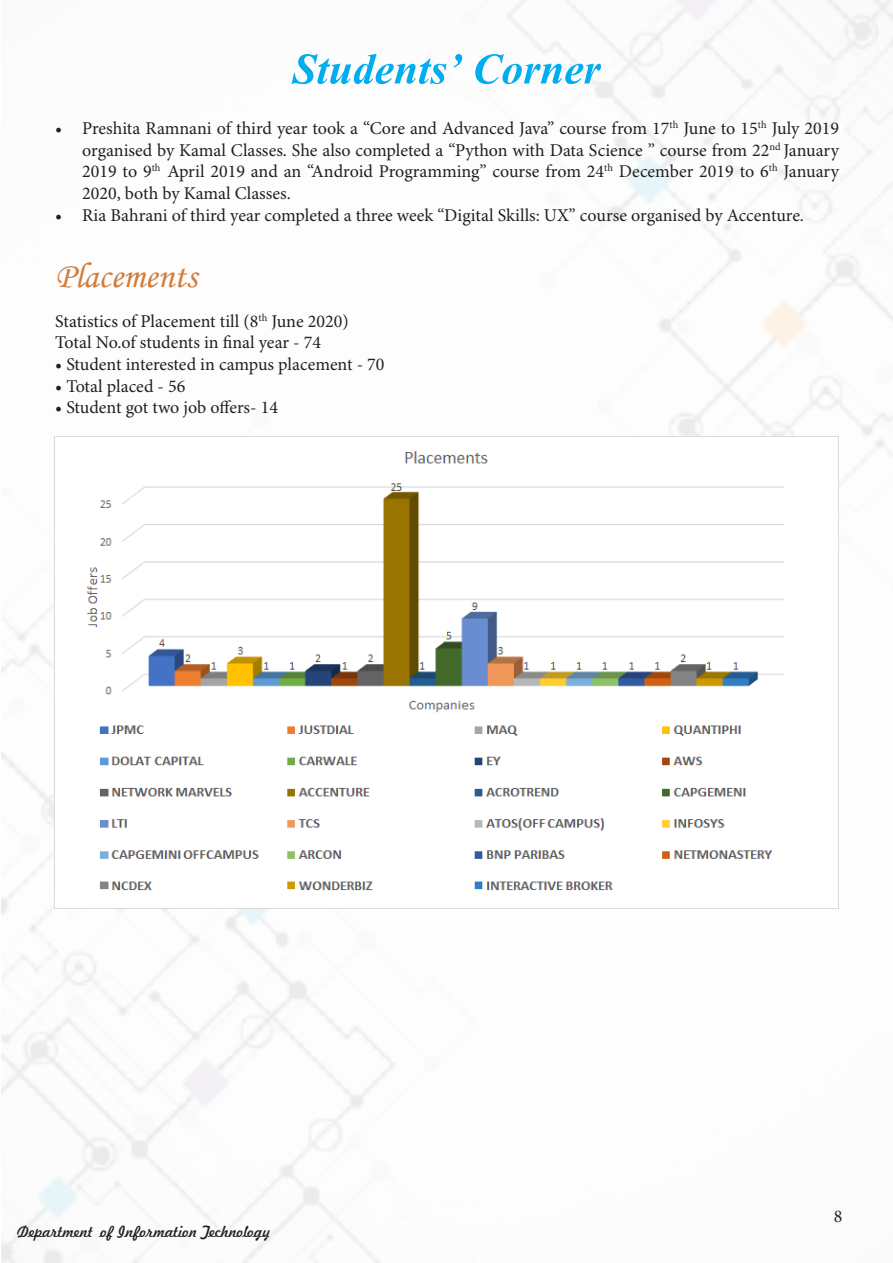
<style>
.page{position:relative;width:893px;height:1263px;background:#fff}
.page>*{position:absolute;margin:0;border:0;box-sizing:border-box;transform-origin:0 0}
.t1{font:700 54px "Vijaya";color:#00aeef}
.t2{font:36px "Monotype Corsiva";color:#d17d3b}
.t3{font:18px/21.6px "Minion Pro";color:#231f20;text-align:justify}
.t4{font:15px "Freehand 521 BT Regular C";color:#231f20}
</style>
<div class="page">
<img style="left:54px;top:437px;width:785px;height:472px">
<p class="t1" style="left:292px;top:26px;width:309px">Students’ Corner</p>
<p class="t3" style="left:82px;top:118px;width:758px;text-indent:-27px">• Preshita Ramnani of third year took a “Core and Advanced Java” course from 17<sup>th</sup> June to 15<sup>th</sup> July 2019 organised by Kamal Classes. She also completed a “Python with Data Science ” course from 22<sup>nd</sup> January 2019 to 9<sup>th</sup> April 2019 and an “Android Programming” course from 24<sup>th</sup> December 2019 to 6<sup>th</sup> January 2020, both by Kamal Classes.</p>
<p class="t3" style="left:55px;top:205px;width:750px">• Ria Bahrani of third year completed a three week “Digital Skills: UX” course organised by Accenture.</p>
<p class="t2" style="left:55px;top:254px;width:143px">Placements</p>
<p class="t3" style="left:55px;top:311px;width:295px">Statistics of Placement till (8<sup>th</sup> June 2020)</p>
<p class="t3" style="left:55px;top:332px;width:267px">Total No.of students in final year - 74</p>
<p class="t3" style="left:55px;top:354px;width:331px">• Student interested in campus placement - 70</p>
<p class="t3" style="left:55px;top:376px;width:132px">• Total placed - 56</p>
<p class="t3" style="left:55px;top:397px;width:224px">• Student got two job offers- 14</p>
<p class="t4" style="left:17px;top:1221px;width:255px">Department of Information Technology</p>
<p class="t3" style="left:834px;top:1206px;width:10px">8</p>
</div>
